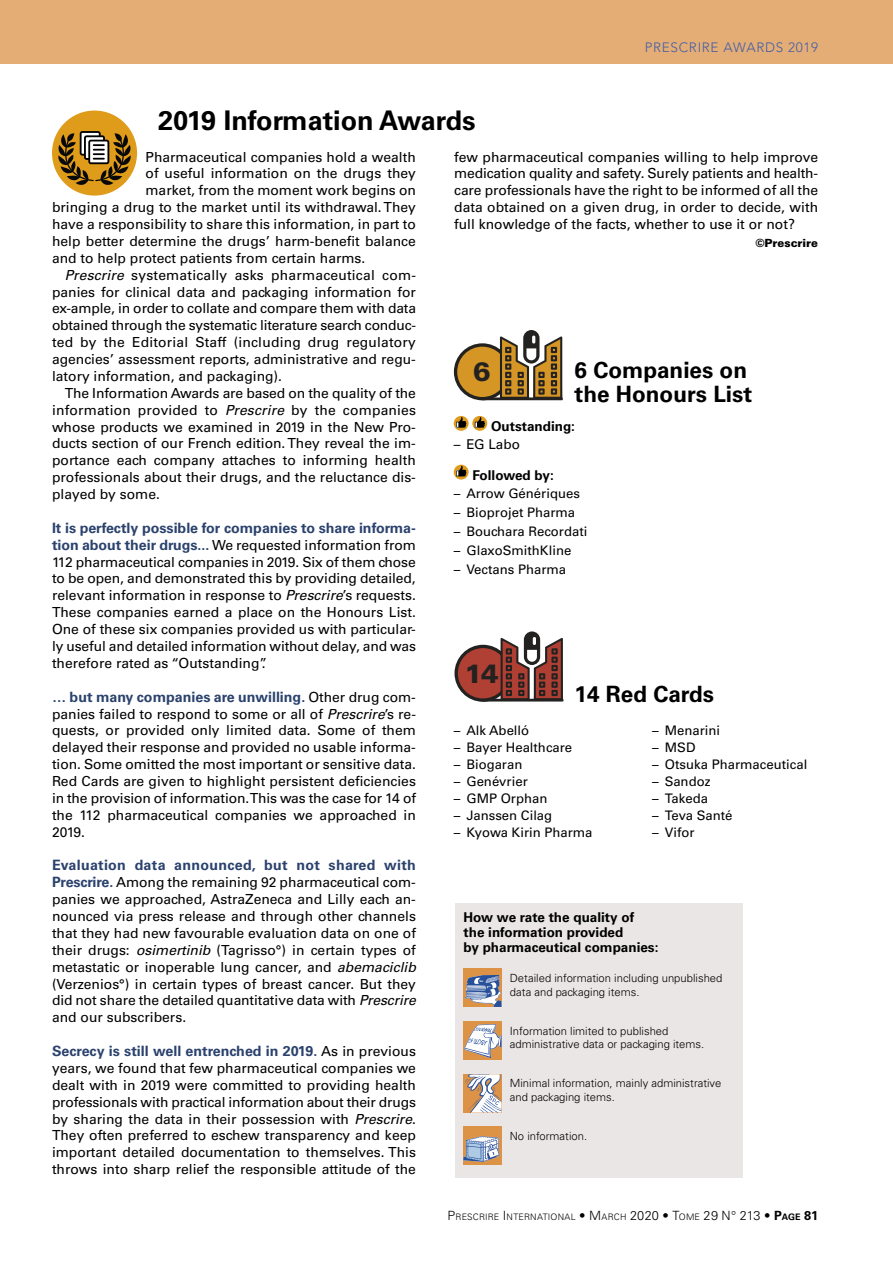
<style>
.page{position:relative;width:893px;height:1263px;background:#fff}
.page>*{position:absolute;margin:0;border:0;box-sizing:border-box;transform-origin:0 0}
.t1{font:700 27px "Univers LT Std";color:#000}
.t2{font:900 26.4px "Univers LT Std";color:#232221}
.t3{font:700 22.5px/24px "Univers LT Std";color:#000}
.t4{font:700 14.25px "Univers LT Std";color:#2b426e}
.t5{font:700 14.25px "Univers LT Std";letter-spacing:.02em;color:#2b426e}
.t6{font:13.8px/16.8px "Univers LT Std";color:#000;text-align:justify}
.t7{font:700 13.5px/15px "Univers LT Std";color:#000}
.t8{font:300 13.5px "Avenir LT Std";letter-spacing:.05em;color:#435ea5}
.t9{font:13.5px "Univers LT Std";color:#000}
.t10{font:13.2px "Univers LT Std";color:#000}
.t11{font:300 11.25px/13.5px "Univers LT Std";color:#000}
.t12{font:900 11.25px "Univers LT Std";color:#000}
.t13{font:300 8.85px "Univers LT Std";letter-spacing:.02em;color:#000}
.s1{font-style:italic}
.s2{font-weight:700;font-size:14.25px;color:#2b426e}
.s3{font-weight:400;font-size:13.8px;color:#000}
.s4{font-size:12.75px}
.s5{font-weight:700;font-size:12.75px}
.s6{font-weight:700}
</style>
<div class="page">
<div style="left:0;top:0;width:893px;height:64px;background:#e5ad76"></div>
<div style="left:52px;top:111px;width:85px;height:85px;background:#df9b1a;border-radius:50%"></div>
<svg style="left:58px;top:131px;width:73px;height:54px"></svg>
<svg style="left:454px;top:330px;width:109px;height:70px"></svg>
<svg style="left:454px;top:416px;width:15px;height:15px"></svg>
<svg style="left:456px;top:417px;width:11px;height:11px"></svg>
<svg style="left:472px;top:416px;width:15px;height:15px"></svg>
<svg style="left:475px;top:417px;width:11px;height:11px"></svg>
<div style="left:454px;top:465px;width:15px;height:14px;background:#df9b1b;border-radius:50%"></div>
<svg style="left:456px;top:466px;width:11px;height:11px"></svg>
<svg style="left:454px;top:631px;width:109px;height:71px"></svg>
<div style="left:455px;top:903px;width:288px;height:275px;background:#eae6e5"></div>
<div style="left:463px;top:969px;width:39px;height:38px;background:#dd9346"></div>
<svg style="left:464px;top:975px;width:37px;height:32px"></svg>
<div style="left:463px;top:1022px;width:39px;height:38px;background:#dd9346"></div>
<svg style="left:464px;top:1024px;width:38px;height:34px"></svg>
<div style="left:463px;top:1074px;width:39px;height:38px;background:#dd9347"></div>
<svg style="left:465px;top:1074px;width:37px;height:38px"></svg>
<div style="left:463px;top:1127px;width:39px;height:38px;background:#dd9346"></div>
<svg style="left:463px;top:1136px;width:37px;height:26px"></svg>
<p class="t8" style="left:645px;top:40px;width:175px">PRESCRIRE AWARDS 2019</p>
<h1 class="t1" style="left:158px;top:105px;width:319px">2019 Information Awards</h1>
<p class="t6" style="left:146px;top:148px;width:272px">Pharmaceutical companies hold a wealth</p>
<p class="t6" style="left:146px;top:165px;width:272px">of useful information on the drugs they</p>
<p class="t6" style="left:146px;top:182px;width:272px">market, from the moment work begins on</p>
<p class="t6" style="left:52px;top:199px;width:365px">bringing a drug to the market until its withdrawal. They</p>
<p class="t6" style="left:52px;top:216px;width:365px">have a responsibility to share this information, in part to</p>
<p class="t6" style="left:52px;top:233px;width:365px">help better determine the drugs’ harm-benefit balance</p>
<p class="t6" style="left:52px;top:250px;width:315px">and to help protect patients from certain harms.</p>
<p class="t6" style="left:65px;top:266px;width:353px"><span class="s1">Prescrire</span> systematically asks pharmaceutical com-</p>
<p class="t6" style="left:52px;top:283px;width:365px">panies for clinical data and packaging information for</p>
<p class="t6" style="left:52px;top:300px;width:366px">ex-ample, in order to collate and compare them with data</p>
<p class="t6" style="left:52px;top:317px;width:366px">obtained through the systematic literature search conduc-</p>
<p class="t6" style="left:52px;top:334px;width:365px">ted by the Editorial Staff (including drug regulatory</p>
<p class="t6" style="left:52px;top:351px;width:365px">agencies’ assessment reports, administrative and regu-</p>
<p class="t6" style="left:52px;top:368px;width:232px">latory information, and packaging).</p>
<p class="t6" style="left:65px;top:385px;width:353px">The Information Awards are based on the quality of the</p>
<p class="t6" style="left:52px;top:401px;width:366px">information provided to <span class="s1">Prescrire</span> by the companies</p>
<p class="t6" style="left:52px;top:418px;width:365px">whose products we examined in 2019 in the New Pro-</p>
<p class="t6" style="left:52px;top:435px;width:365px">ducts section of our French edition. They reveal the im-</p>
<p class="t6" style="left:52px;top:452px;width:365px">portance each company attaches to informing health</p>
<p class="t6" style="left:52px;top:469px;width:365px">professionals about their drugs, and the reluctance dis-</p>
<p class="t6" style="left:52px;top:486px;width:109px">played by some.</p>
<p class="t4" style="left:52px;top:519px;width:365px">It is perfectly possible for companies to share informa-</p>
<p class="t6" style="left:52px;top:536px;width:365px"><span class="s2">tion about their drugs...</span> We requested information from 112 pharmaceutical companies in 2019. Six of them chose to be open, and demonstrated this by providing detailed, relevant information in response to <span class="s1">Prescrire</span>’s requests.<br>These companies earned a place on the Honours List.<br>One of these six companies provided us with particular&shy;ly useful and detailed information without delay, and was therefore rated as “Outstanding”.</p>
<p class="t4" style="left:52px;top:688px;width:365px">… but many companies are unwilling. <span class="s3">Other drug com-</span></p>
<p class="t6" style="left:52px;top:705px;width:365px">panies failed to respond to some or all of <span class="s1">Prescrire</span>’s re&shy;quests, or provided only limited data. Some of them delayed their response and provided no usable informa&shy;tion. Some omitted the most important or sensitive data.<br>Red Cards are given to highlight persistent deficiencies in the provision of information. This was the case for 14 of the 112 pharmaceutical companies we approached in 2019.</p>
<p class="t5" style="left:52px;top:857px;width:365px">Evaluation data announced, but not shared with</p>
<p class="t6" style="left:52px;top:874px;width:365px"><span class="s2">Prescrire.</span> Among the remaining 92 pharmaceutical com&shy;panies we approached, AstraZeneca and Lilly each an&shy;nounced via press release and through other channels that they had new favourable evaluation data on one of their drugs: <span class="s1">osimertinib</span> (Tagrisso°) in certain types of metastatic or inoperable lung cancer, and <span class="s1">abemaciclib </span>(Verzenios°) in certain types of breast cancer. But they did not share the detailed quantitative data with <span class="s1">Prescrire </span>and our subscribers.</p>
<p class="t4" style="left:52px;top:1043px;width:365px">Secrecy is still well entrenched in 2019. <span class="s3">As in previous</span></p>
<p class="t6" style="left:52px;top:1060px;width:365px">years, we found that few pharmaceutical companies we dealt with in 2019 were committed to providing health professionals with practical information about their drugs by sharing the data in their possession with <span class="s1">Prescrire</span>.<br>They often preferred to eschew transparency and keep important detailed documentation to themselves. This throws into sharp relief the responsible attitude of the</p>
<p class="t6" style="left:454px;top:148px;width:365px">few pharmaceutical companies willing to help improve medication quality and safety. Surely patients and health&shy;care professionals have the right to be informed of all the data obtained on a given drug, in order to decide, with full knowledge of the facts, whether to use it or not?</p>
<p class="t12" style="left:756px;top:236px;width:64px">©Prescrire</p>
<h2 class="t2" style="left:473px;top:355px;width:19px">6</h2>
<h3 class="t3" style="left:575px;top:359px;width:179px">6 Companies on the Honours List</h3>
<p class="t7" style="left:491px;top:419px;width:86px">Outstanding:</p>
<p class="t9" style="left:454px;top:436px;width:68px">– EG Labo</p>
<p class="t7" style="left:472px;top:467px;width:83px">Followed by:</p>
<p class="t10" style="left:454px;top:486px;width:128px">– Arrow Génériques</p>
<p class="t10" style="left:454px;top:505px;width:123px">– Bioprojet Pharma</p>
<p class="t10" style="left:454px;top:523px;width:135px">– Bouchara Recordati</p>
<p class="t10" style="left:454px;top:542px;width:119px">– GlaxoSmithKline</p>
<p class="t10" style="left:454px;top:561px;width:114px">– Vectans Pharma</p>
<h2 class="t2" style="left:465px;top:657px;width:36px">14</h2>
<h3 class="t3" style="left:575px;top:682px;width:141px">14 Red Cards</h3>
<p class="t10" style="left:454px;top:723px;width:77px">– Alk Abelló</p>
<p class="t10" style="left:454px;top:740px;width:120px">– Bayer Healthcare</p>
<p class="t10" style="left:454px;top:757px;width:70px">– Biogaran</p>
<p class="t10" style="left:454px;top:773px;width:76px">– Genévrier</p>
<p class="t10" style="left:454px;top:790px;width:95px">– GMP Orphan</p>
<p class="t10" style="left:454px;top:807px;width:100px">– Janssen Cilag</p>
<p class="t10" style="left:454px;top:824px;width:140px">– Kyowa Kirin Pharma</p>
<p class="t10" style="left:652px;top:723px;width:70px">– Menarini</p>
<p class="t10" style="left:652px;top:740px;width:45px">– MSD</p>
<p class="t10" style="left:652px;top:757px;width:157px">– Otsuka Pharmaceutical</p>
<p class="t10" style="left:652px;top:773px;width:60px">– Sandoz</p>
<p class="t10" style="left:652px;top:790px;width:58px">– Takeda</p>
<p class="t10" style="left:652px;top:807px;width:82px">– Teva Santé</p>
<p class="t10" style="left:652px;top:824px;width:44px">– Vifor</p>
<p class="t7" style="left:463px;top:909px;width:196px">How we rate the quality of the information provided<br>by pharmaceutical companies:</p>
<p class="t11" style="left:510px;top:971px;width:214px">Detailed information including unpublished data and packaging items.</p>
<p class="t11" style="left:510px;top:1024px;width:196px">Information limited to published administrative data or packaging items.</p>
<p class="t11" style="left:510px;top:1076px;width:213px">Minimal information, mainly administrative and packaging items.</p>
<p class="t11" style="left:510px;top:1129px;width:79px">No information.</p>
<p class="t13" style="left:448px;top:1212px;width:372px"><span class="s4">P</span>RESCRIRE <span class="s4">I</span> NTERNATIONAL <span class="s4">• M</span>ARCH <span class="s4">2020 • T</span>OM E <span class="s4">29 N° 213 •</span> <span class="s5">P</span><span class="s6">age</span> <span class="s5">81</span></p>
</div>
